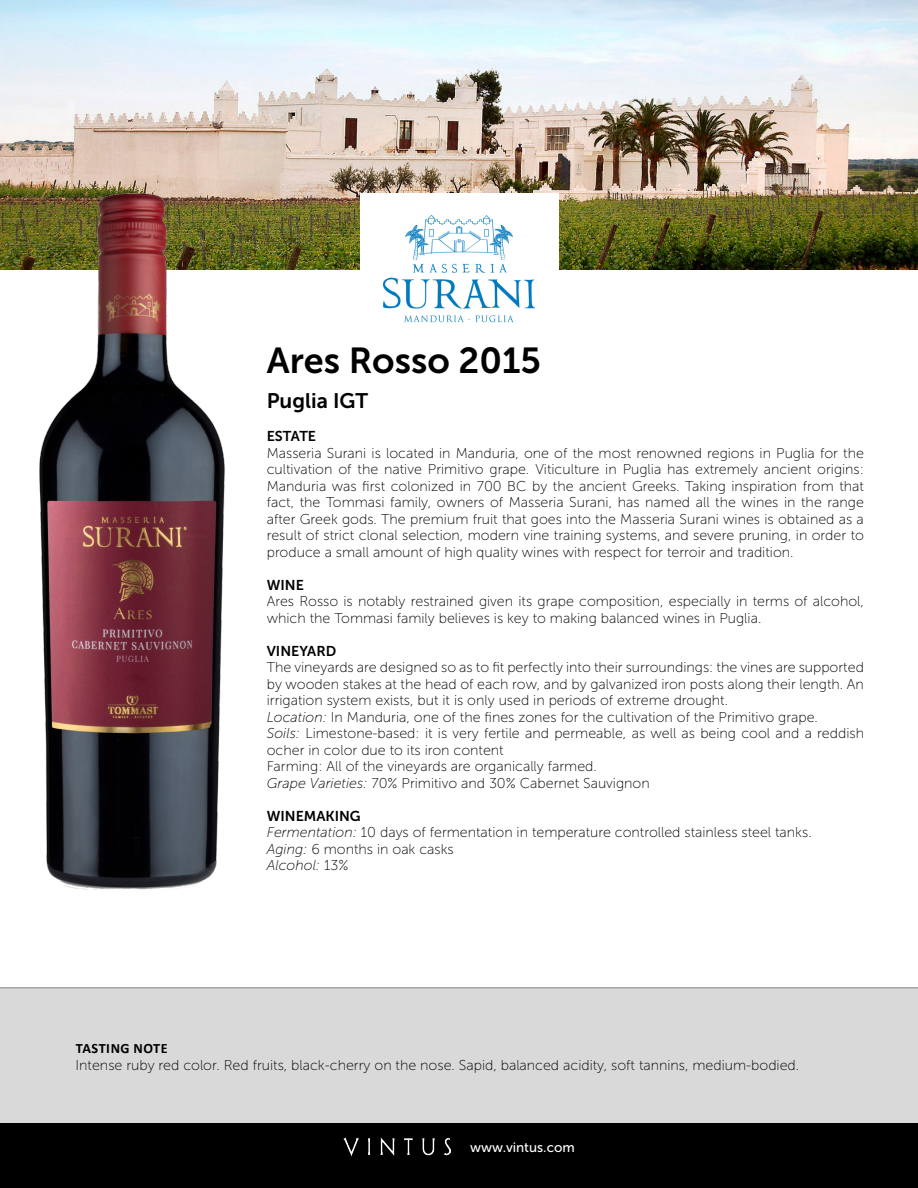
<style>
.page{position:relative;width:918px;height:1188px;background:#fff}
.page>*{position:absolute;margin:0;border:0;box-sizing:border-box;transform-origin:0 0}
.t1{font:36px "Museo Sans 700";color:#000}
.t2{font:21px "Museo Sans 700";color:#000}
.t3{font:14.25px/16.5px "Museo Sans 100";color:#000}
.t4{font:14.25px "Museo Sans 700";color:#000}
.t5{font:700 14.25px "Calibri";letter-spacing:.04em;color:#000}
.t6{font:13.5px "Museo Sans 500";color:#fff}
.s1{font-style:italic}
</style>
<div class="page">
<img style="left:0;top:0;width:918px;height:270px">
<div style="left:360px;top:193px;width:198px;height:153px;background:#fff"></div>
<img style="left:383px;top:216px;width:152px;height:107px">
<div style="left:0;top:1123px;width:918px;height:65px;background:#000"></div>
<img style="left:343px;top:1138px;width:108px;height:18px">
<div style="left:0;top:988px;width:918px;height:135px;background:#d9d9d9"></div>
<hr style="left:0;top:987px;width:918px;height:1px;background:#7e7e7e">
<img style="left:37px;top:190px;width:190px;height:700px">
<h1 class="t1" style="left:267px;top:341px;width:276px">Ares Rosso 2015</h1>
<h2 class="t2" style="left:267px;top:389px;width:103px">Puglia IGT</h2>
<p class="t4" style="left:267px;top:428px;width:51px">ESTATE</p>
<p class="t3" style="left:267px;top:445px;width:599px;text-align:justify">Masseria Surani is located in Manduria, one of the most renowned regions in Puglia for the cultivation of the native Primitivo grape. Viticulture in Puglia has extremely ancient origins:<br>Manduria was first colonized in 700 BC by the ancient Greeks. Taking inspiration from that fact, the Tommasi family, owners of Masseria Surani, has named all the wines in the range after Greek gods. The premium fruit that goes into the Masseria Surani wines is obtained as a result of strict clonal selection, modern vine training systems, and severe pruning, in order to produce a small amount of high quality wines with respect for terroir and tradition.</p>
<p class="t4" style="left:267px;top:577px;width:39px">WINE</p>
<p class="t3" style="left:267px;top:593px;width:599px">Ares Rosso is notably restrained given its grape composition, especially in terms of alcohol, which the Tommasi family believes is key to making balanced wines in Puglia.</p>
<p class="t4" style="left:267px;top:643px;width:71px">VINEYARD</p>
<p class="t3" style="left:267px;top:659px;width:599px">The vineyards are designed so as to fit perfectly into their surroundings: the vines are supported by wooden stakes at the head of each row, and by galvanized iron posts along their length. An irrigation system exists, but it is only used in periods of extreme drought.<br><span class="s1">Location:</span> In Manduria, one of the fines zones for the cultivation of the Primitivo grape.<br><span class="s1">Soils:</span> Limestone-based: it is very fertile and permeable, as well as being cool and a reddish ocher in color due to its iron content<br>Farming: All of the vineyards are organically farmed.<br><span class="s1">Grape Varieties:</span> 70% Primitivo and 30% Cabernet Sauvignon</p>
<p class="t4" style="left:267px;top:808px;width:96px">WINEMAKING</p>
<p class="t3" style="left:267px;top:824px;width:546px"><span class="s1">Fermentation:</span> 10 days of fermentation in temperature controlled stainless steel tanks.<br><span class="s1">Aging:</span> 6 months in oak casks<br><span class="s1">Alcohol:</span> 13%</p>
<p class="t5" style="left:76px;top:1038px;width:94px">TASTING NOTE</p>
<p class="t3" style="left:76px;top:1057px;width:725px">Intense ruby red color. Red fruits, black-cherry on the nose. Sapid, balanced acidity, soft tannins, medium-bodied.</p>
<p class="t6" style="left:470px;top:1140px;width:106px">www.vintus.com</p>
</div>
